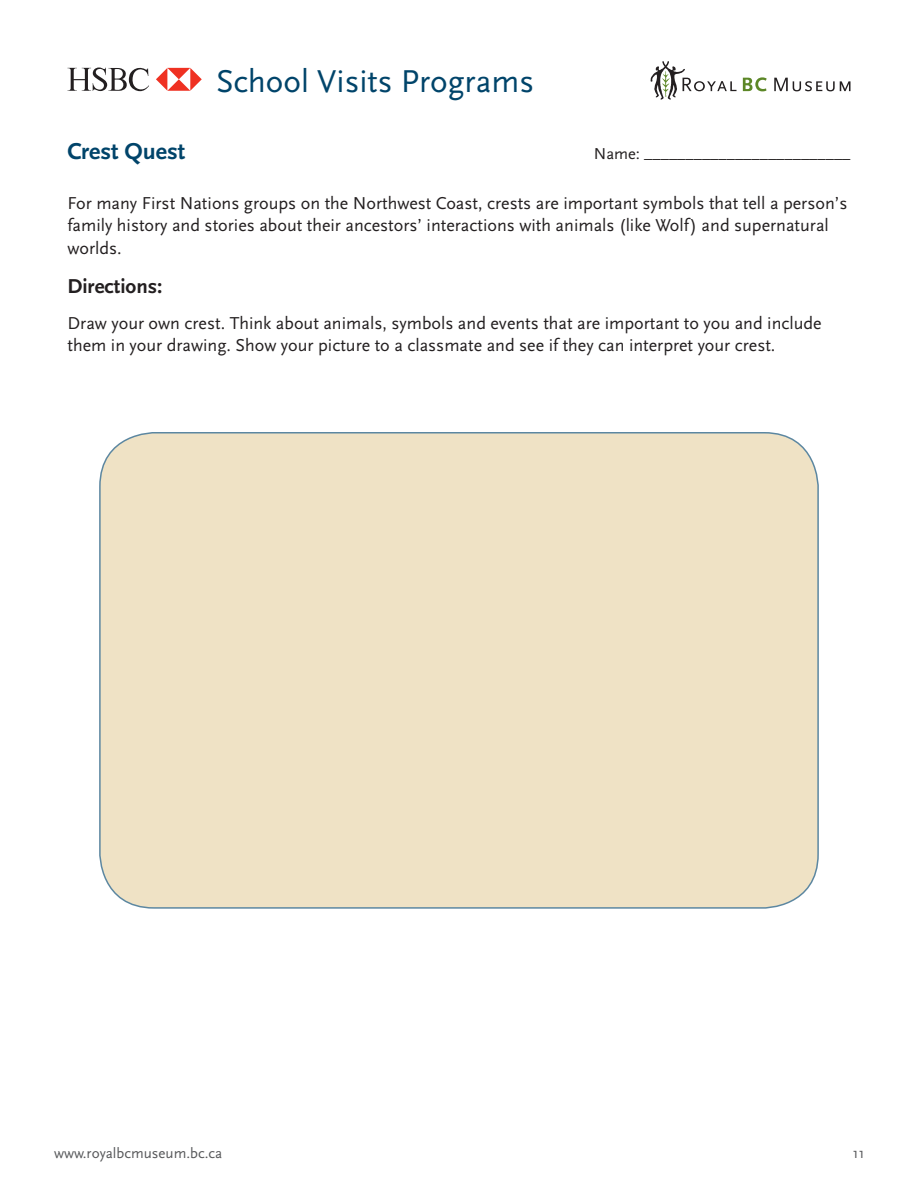
<style>
.page{position:relative;width:918px;height:1188px;background:#fff}
.page>*{position:absolute;margin:0;border:0;box-sizing:border-box;transform-origin:0 0}
.t1{font:33px "Scala Sans";color:#00446a}
.t2{font:700 24px "Scala Sans";color:#00446a}
.t3{font:700 21px "Scala Sans";color:#231f20}
.t4{font:18px/22.5px "Scala Sans";color:#231f20}
.t5{font:16.5px "Scala Sans";color:#231f20}
.t6{font:15px "Scala Sans";color:#57585a}
</style>
<div class="page">
<svg style="left:68px;top:68px;width:81px;height:23px"></svg>
<svg style="left:156px;top:68px;width:46px;height:23px"></svg>
<svg style="left:743px;top:77px;width:24px;height:14px"></svg>
<svg style="left:774px;top:78px;width:76px;height:13px"></svg>
<svg style="left:651px;top:61px;width:86px;height:39px"></svg>
<div style="left:100px;top:433px;width:718px;height:475px;background:#efe2c5;border-radius:54px"></div>
<h1 class="t1" style="left:216px;top:61px;width:320px">School Visits Programs</h1>
<h2 class="t2" style="left:68px;top:137px;width:119px">Crest Quest</h2>
<p class="t5" style="left:594px;top:144px;width:258px">Name: _________________________</p>
<p class="t4" style="left:68px;top:192px;width:781px">For many First Nations groups on the Northwest Coast, crests are important symbols that tell a person’s family history and stories about their ancestors’ interactions with animals (like Wolf) and supernatural worlds.</p>
<p class="t3" style="left:68px;top:273px;width:96px">Directions:</p>
<p class="t4" style="left:68px;top:312px;width:756px">Draw your own crest. Think about animals, symbols and events that are important to you and include them in your drawing. Show your picture to a classmate and see if they can interpret your crest.</p>
<p class="t6" style="left:54px;top:1144px;width:170px">www.royalbcmuseum.bc.ca</p>
<p class="t6" style="left:853px;top:1144px;width:13px">11</p>
</div>
